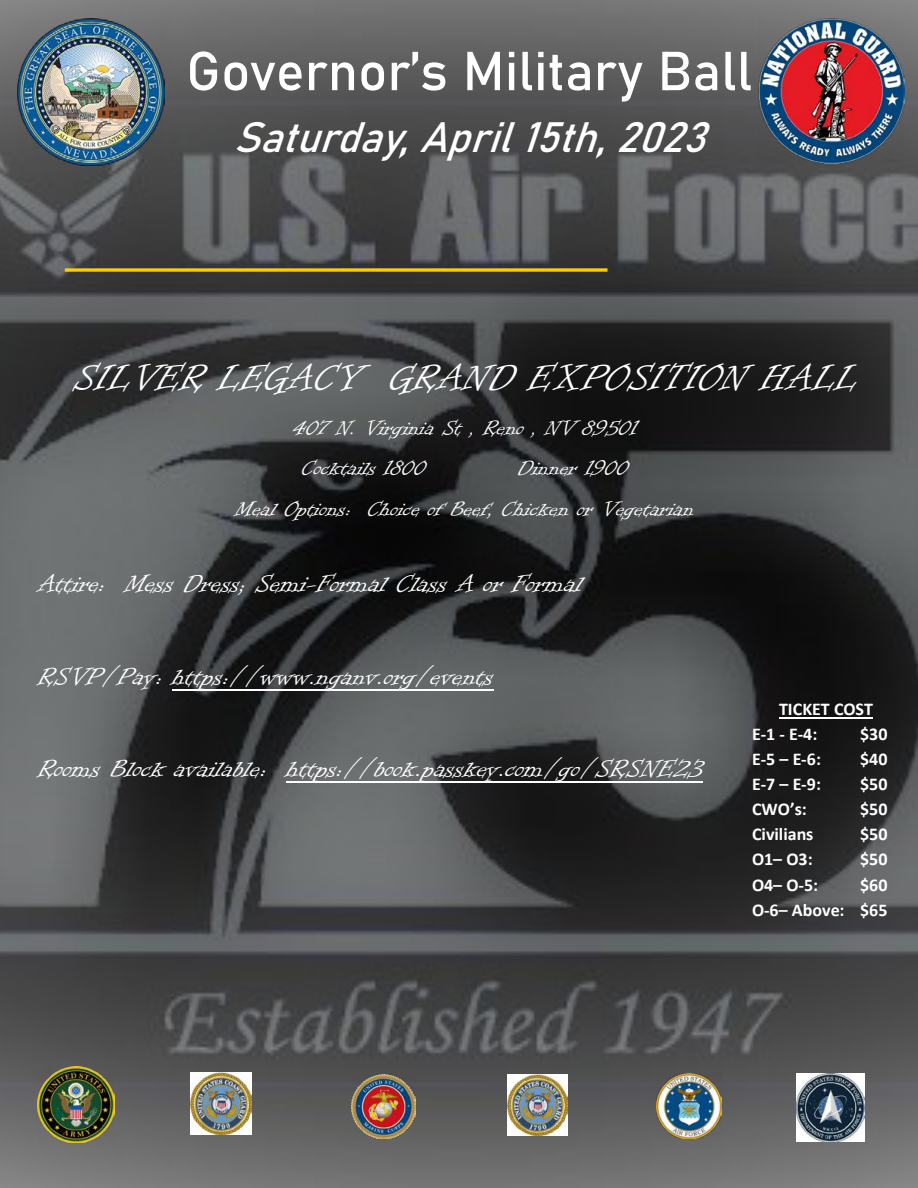
<style>
.page{position:relative;width:918px;height:1188px;background:#fff}
.page>*{position:absolute;margin:0;border:0;box-sizing:border-box;transform-origin:0 0}
.t1{font:600 54px "Bahnschrift";color:#fff}
.t2{font:42px "Informal Roman";color:#fff}
.t3{font:italic 600 42px "Bahnschrift";color:#fff}
.t4{font:28.5px "Informal Roman";color:#fff}
.t5{font:24px/40.8px "Informal Roman";color:#fff}
.t6{font:700 18px/25.2px "Calibri";letter-spacing:.005em;color:#fff}
</style>
<div class="page">
<img style="left:0;top:0;width:918px;height:1188px">
<hr style="left:172px;top:689px;width:322px;height:2px;background:#fff">
<hr style="left:286px;top:782px;width:417px;height:1px;background:#fff">
<svg style="left:65px;top:268px;width:542px;height:4px;background:#dfb408"></svg>
<hr style="left:779px;top:717px;width:94px;height:1px;background:#fff">
<img style="left:759px;top:18px;width:145px;height:146px">
<img style="left:18px;top:18px;width:146px;height:147px">
<img style="left:38px;top:1066px;width:76px;height:77px">
<img style="left:797px;top:1074px;width:67px;height:67px">
<img style="left:190px;top:1073px;width:62px;height:62px">
<img style="left:351px;top:1075px;width:64px;height:64px">
<img style="left:657px;top:1074px;width:65px;height:65px">
<img style="left:508px;top:1075px;width:60px;height:60px">
<h1 class="t1" style="left:186px;top:30px;width:568px">Governor’s Military Ball</h1>
<h2 class="t3" style="left:234px;top:106px;width:492px">Saturday,April15th,2023</h2>
<h2 class="t2" style="left:73px;top:356px;width:785px">SILVER LEGACY GRAND EXPOSITION HALL</h2>
<p class="t5" style="left:302px;top:407px;width:337px;text-indent:-9px">407 N. Virginia St , Reno , NV 89501<br>Cocktails 1800</p>
<p class="t5" style="left:235px;top:448px;width:460px;text-indent:282px">Dinner 1900<br>Meal Options: Choice of Beef, Chicken or Vegetarian</p>
<p class="t4" style="left:38px;top:569px;width:546px">Attire: Mess Dress; Semi-Formal Class A or Formal</p>
<p class="t4" style="left:38px;top:661px;width:457px">RSVP/Pay: https://www.nganv.org/events</p>
<p class="t4" style="left:38px;top:754px;width:667px">Rooms Block available: https://book.passkey.com/go/SRSNE23</p>
<p class="t6" style="left:752px;top:696px;width:122px;text-indent:27px">TICKET COST<br>E-1 - E-4:</p>
<p class="t6" style="left:860px;top:721px;width:29px">$30</p>
<p class="t6" style="left:752px;top:746px;width:71px">E-5 – E-6:</p>
<p class="t6" style="left:860px;top:746px;width:29px">$40</p>
<p class="t6" style="left:752px;top:771px;width:71px">E-7 – E-9:</p>
<p class="t6" style="left:860px;top:771px;width:29px">$50</p>
<p class="t6" style="left:752px;top:797px;width:56px">CWO’s:</p>
<p class="t6" style="left:860px;top:797px;width:29px">$50</p>
<p class="t6" style="left:752px;top:822px;width:63px">Civilians</p>
<p class="t6" style="left:860px;top:822px;width:29px">$50</p>
<p class="t6" style="left:752px;top:847px;width:62px">O1– O3:</p>
<p class="t6" style="left:860px;top:847px;width:29px">$50</p>
<p class="t6" style="left:752px;top:872px;width:68px">O4– O-5:</p>
<p class="t6" style="left:752px;top:872px;width:137px;text-align:right">$60<br>O-6– Above: $65</p>
</div>
